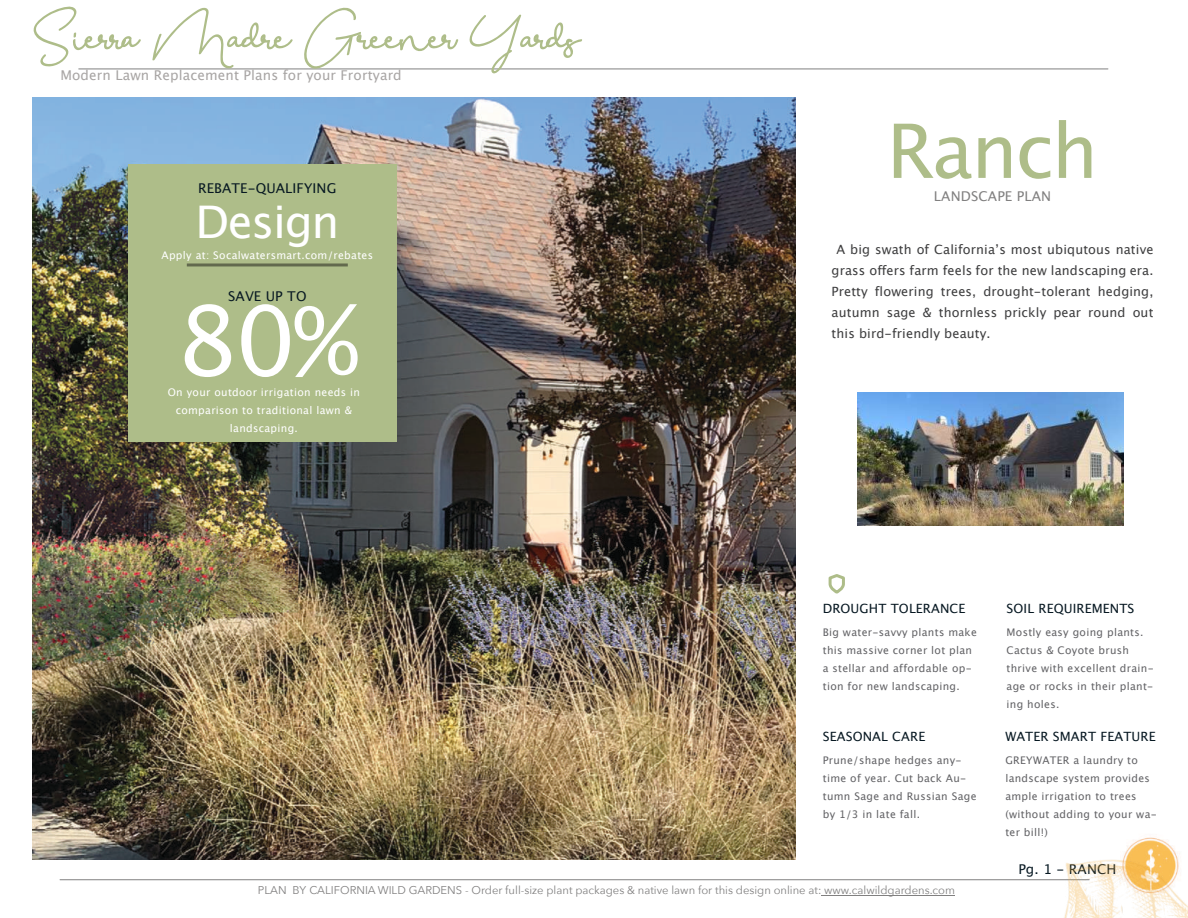
<style>
.page{position:relative;width:1188px;height:918px;background:#fff}
.page>*{position:absolute;margin:0;border:0;box-sizing:border-box;transform-origin:0 0}
.t1{font:96px "Lucida Grande";color:#fff}
.t2{font:75px "Lucida Grande";letter-spacing:-.03em;color:#aebd89}
.t3{font:54px "The Bohemian";letter-spacing:-.03em;color:#aebd89}
.t4{font:45px "Lucida Grande";letter-spacing:-.03em;color:#fff}
.t5{font:13.5px "Lucida Grande";letter-spacing:.01em;color:#a8a5a4}
.t6{font:13.5px "Lucida Grande";letter-spacing:.01em;color:#071822}
.t7{font:13.5px "Lucida Grande";letter-spacing:.01em;color:#818080}
.t8{font:12.75px/21px "Lucida Grande";letter-spacing:.01em;color:#3e3e3f;text-align:justify}
.t9{font:12.75px "Lucida Grande";letter-spacing:.01em;color:#071822}
.t10{font:11.25px "Avenir Next";color:#818080}
.t11{font:10.5px/18px "Lucida Grande";letter-spacing:.03em;color:#636366}
.t12{font:10.5px/18px "Lucida Grande";letter-spacing:.03em;color:#fff;text-align:center}
</style>
<div class="page">
<img style="left:32px;top:97px;width:764px;height:762px">
<img style="left:858px;top:393px;width:266px;height:132px">
<hr style="left:821px;top:895px;width:134px;height:1px;background:#818080">
<hr style="left:60px;top:879px;width:1029px;height:1px;background:#818080">
<hr style="left:79px;top:69px;width:1029px;height:1px;background:#818080">
<div style="left:128px;top:164px;width:269px;height:277px;background:#aebd89"></div>
<hr style="left:187px;top:263px;width:161px;height:3px;background:#231f20;opacity:.5">
<svg style="left:828px;top:574px;width:17px;height:20px"></svg>
<img style="left:992px;top:837px;width:196px;height:81px">
<h3 class="t3" style="left:32px;top:-4px;width:550px">Sierra Madre Greener Yards</h3>
<p class="t5" style="left:60px;top:70px;width:343px">Modern Lawn Replacement Plans for your Frortyard</p>
<p class="t6" style="left:198px;top:182px;width:140px">REBATE-QUALIFYING</p>
<h3 class="t4" style="left:195px;top:203px;width:145px">Design</h3>
<p class="t12" style="left:162px;top:247px;width:213px">Apply at: Socalwatersmart.com/rebates</p>
<p class="t6" style="left:228px;top:291px;width:80px">SAVE UP TO</p>
<h1 class="t1" style="left:176px;top:300px;width:183px">80%</h1>
<p class="t12" style="left:176px;top:401px;width:178px">comparison to traditional lawn &amp; landscaping.</p>
<p class="t12" style="left:168px;top:383px;width:194px">On your outdoor irrigation needs in</p>
<h2 class="t2" style="left:887px;top:119px;width:213px">Ranch</h2>
<p class="t7" style="left:934px;top:190px;width:119px">LANDSCAPE PLAN</p>
<p class="t8" style="left:832px;top:240px;width:323px;text-indent:5px">A big swath of Californiaʼs most ubiqutous native grass offers farm feels for the new landscaping era.<br>Pretty flowering trees, drought-tolerant hedging, autumn sage &amp; thornless prickly pear round out this bird-friendly beauty.</p>
<p class="t9" style="left:823px;top:603px;width:144px">DROUGHT TOLERANCE</p>
<p class="t11" style="left:823px;top:624px;width:156px">Big water-savvy plants make this massive corner lot plan a stellar and affordable op&shy;tion for new landscaping.</p>
<p class="t9" style="left:823px;top:731px;width:104px">SEASONAL CARE</p>
<p class="t11" style="left:823px;top:752px;width:155px">Prune/shape hedges any&shy;time of year. Cut back Au&shy;tumn Sage and Russian Sage by 1/3 in late fall.</p>
<p class="t9" style="left:1007px;top:603px;width:129px">SOIL REQUIREMENTS</p>
<p class="t11" style="left:1007px;top:624px;width:149px">Mostly easy going plants.<br>Cactus &amp; Coyote brush thrive with excellent drain&shy;age or rocks in their plant&shy;ing holes.</p>
<p class="t9" style="left:1005px;top:731px;width:152px">WATER SMART FEATURE</p>
<p class="t11" style="left:1005px;top:752px;width:153px">GREYWATER a laundry to landscape system provides ample irrigation to trees (without adding to your wa&shy;ter bill!)</p>
<p class="t6" style="left:1018px;top:863px;width:100px">Pg. 1 - RANCH</p>
<p class="t10" style="left:258px;top:883px;width:699px">PLAN BY CALIFORNIA WILD GARDENS - Order full-size plant packages &amp; native lawn for this design online at: www.calwildgardens.com</p>
</div>
